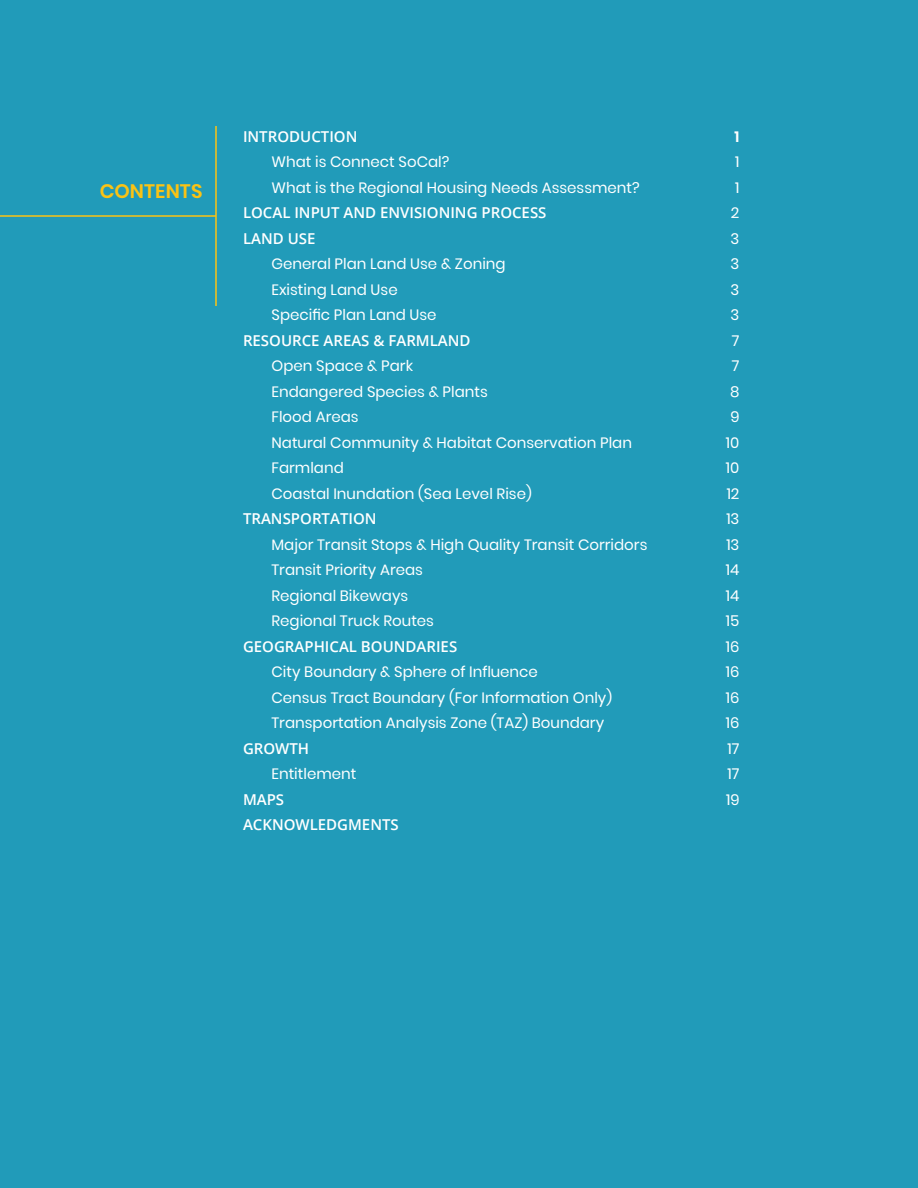
<style>
.page{position:relative;width:918px;height:1188px;background:#219bb9}
.page>*{position:absolute;margin:0;border:0;box-sizing:border-box;transform-origin:0 0}
.Chapter_Title{font:600 19.5px "Poppins";letter-spacing:.005em;color:#fbc314}
.TOC_Sublist{font:15px "Poppins";color:#fff}
.TOC_Head{font:600 15px "Open Sans";color:#fff}
.TOC_List{font:600 15px "Open Sans";color:#fff}
.TOC_Head-2{font:15px "Poppins";color:#fff}
.TOC_Head-3{font:600 15px "Poppins";color:#fff}
</style>
<div class="page">
<hr style="left:215px;top:126px;width:2px;height:180px;background:#fbc314">
<hr style="left:0;top:215px;width:216px;height:2px;background:#fbc314">
<p class="Chapter_Title" style="left:100px;top:180px;width:104px">CONTENTS</p>
<p class="TOC_Head" style="left:243px;top:126px;width:116px">INTRODUCTION</p>
<p class="TOC_Head-3" style="left:735px;top:128px;width:6px">1</p>
<p class="TOC_Sublist" style="left:272px;top:153px;width:179px">What is Connect SoCal?</p>
<p class="TOC_Sublist" style="left:735px;top:153px;width:6px">1</p>
<p class="TOC_Sublist" style="left:272px;top:179px;width:370px">What is the Regional Housing Needs Assessment?</p>
<p class="TOC_Sublist" style="left:735px;top:179px;width:6px">1</p>
<p class="TOC_Head" style="left:243px;top:203px;width:305px">LOCAL INPUT AND ENVISIONING PROCESS</p>
<p class="TOC_Head-2" style="left:731px;top:204px;width:10px">2</p>
<p class="TOC_Head" style="left:243px;top:228px;width:74px">LAND USE</p>
<p class="TOC_Head-2" style="left:731px;top:230px;width:10px">3</p>
<p class="TOC_Sublist" style="left:272px;top:255px;width:236px">General Plan Land Use &amp; Zoning</p>
<p class="TOC_Sublist" style="left:731px;top:255px;width:10px">3</p>
<p class="TOC_Sublist" style="left:272px;top:281px;width:128px">Existing Land Use</p>
<p class="TOC_Sublist" style="left:731px;top:281px;width:10px">3</p>
<p class="TOC_Sublist" style="left:272px;top:306px;width:167px">Specific Plan Land Use</p>
<p class="TOC_Sublist" style="left:731px;top:306px;width:10px">3</p>
<p class="TOC_Head" style="left:243px;top:330px;width:229px">RESOURCE AREAS &amp; FARMLAND</p>
<p class="TOC_Head-2" style="left:732px;top:332px;width:9px">7</p>
<p class="TOC_Sublist" style="left:272px;top:357px;width:143px">Open Space &amp; Park</p>
<p class="TOC_Sublist" style="left:732px;top:357px;width:9px">7</p>
<p class="TOC_Sublist" style="left:272px;top:383px;width:218px">Endangered Species &amp; Plants</p>
<p class="TOC_Sublist" style="left:730px;top:383px;width:11px">8</p>
<p class="TOC_Sublist" style="left:272px;top:408px;width:89px">Flood Areas</p>
<p class="TOC_Sublist" style="left:730px;top:408px;width:11px">9</p>
<p class="TOC_Sublist" style="left:272px;top:434px;width:362px">Natural Community &amp; Habitat Conservation Plan</p>
<p class="TOC_Sublist" style="left:726px;top:434px;width:15px">10</p>
<p class="TOC_Sublist" style="left:272px;top:459px;width:74px">Farmland</p>
<p class="TOC_Sublist" style="left:726px;top:459px;width:15px">10</p>
<p class="TOC_Sublist" style="left:272px;top:485px;width:262px">Coastal Inundation (Sea Level Rise)</p>
<p class="TOC_Sublist" style="left:727px;top:485px;width:14px">12</p>
<p class="TOC_Head" style="left:243px;top:509px;width:135px">TRANSPORTATION</p>
<p class="TOC_Head-2" style="left:726px;top:510px;width:15px">13</p>
<p class="TOC_Sublist" style="left:272px;top:536px;width:377px">Major Transit Stops &amp; High Quality Transit Corridors</p>
<p class="TOC_Sublist" style="left:726px;top:536px;width:15px">13</p>
<p class="TOC_Sublist" style="left:272px;top:561px;width:153px">Transit Priority Areas</p>
<p class="TOC_Sublist" style="left:726px;top:561px;width:15px">14</p>
<p class="TOC_Sublist" style="left:272px;top:587px;width:138px">Regional Bikeways</p>
<p class="TOC_Sublist" style="left:726px;top:587px;width:15px">14</p>
<p class="TOC_Sublist" style="left:272px;top:612px;width:164px">Regional Truck Routes</p>
<p class="TOC_Sublist" style="left:726px;top:612px;width:15px">15</p>
<p class="TOC_Head" style="left:243px;top:636px;width:216px">GEOGRAPHICAL BOUNDARIES</p>
<p class="TOC_Head-2" style="left:726px;top:638px;width:15px">16</p>
<p class="TOC_Sublist" style="left:272px;top:663px;width:268px">City Boundary &amp; Sphere of Influence</p>
<p class="TOC_Sublist" style="left:726px;top:663px;width:15px">16</p>
<p class="TOC_Sublist" style="left:272px;top:689px;width:342px">Census Tract Boundary (For Information Only)</p>
<p class="TOC_Sublist" style="left:726px;top:689px;width:15px">16</p>
<p class="TOC_Sublist" style="left:272px;top:714px;width:334px">Transportation Analysis Zone (TAZ) Boundary</p>
<p class="TOC_Sublist" style="left:726px;top:714px;width:15px">16</p>
<p class="TOC_Head" style="left:243px;top:738px;width:68px">GROWTH</p>
<p class="TOC_Head-2" style="left:728px;top:740px;width:13px">17</p>
<p class="TOC_Sublist" style="left:272px;top:765px;width:86px">Entitlement</p>
<p class="TOC_Sublist" style="left:728px;top:765px;width:13px">17</p>
<p class="TOC_Head" style="left:243px;top:789px;width:43px">MAPS</p>
<p class="TOC_Head-2" style="left:726px;top:791px;width:15px">19</p>
<p class="TOC_List" style="left:243px;top:815px;width:157px">ACKNOWLEDGMENTS</p>
</div>
